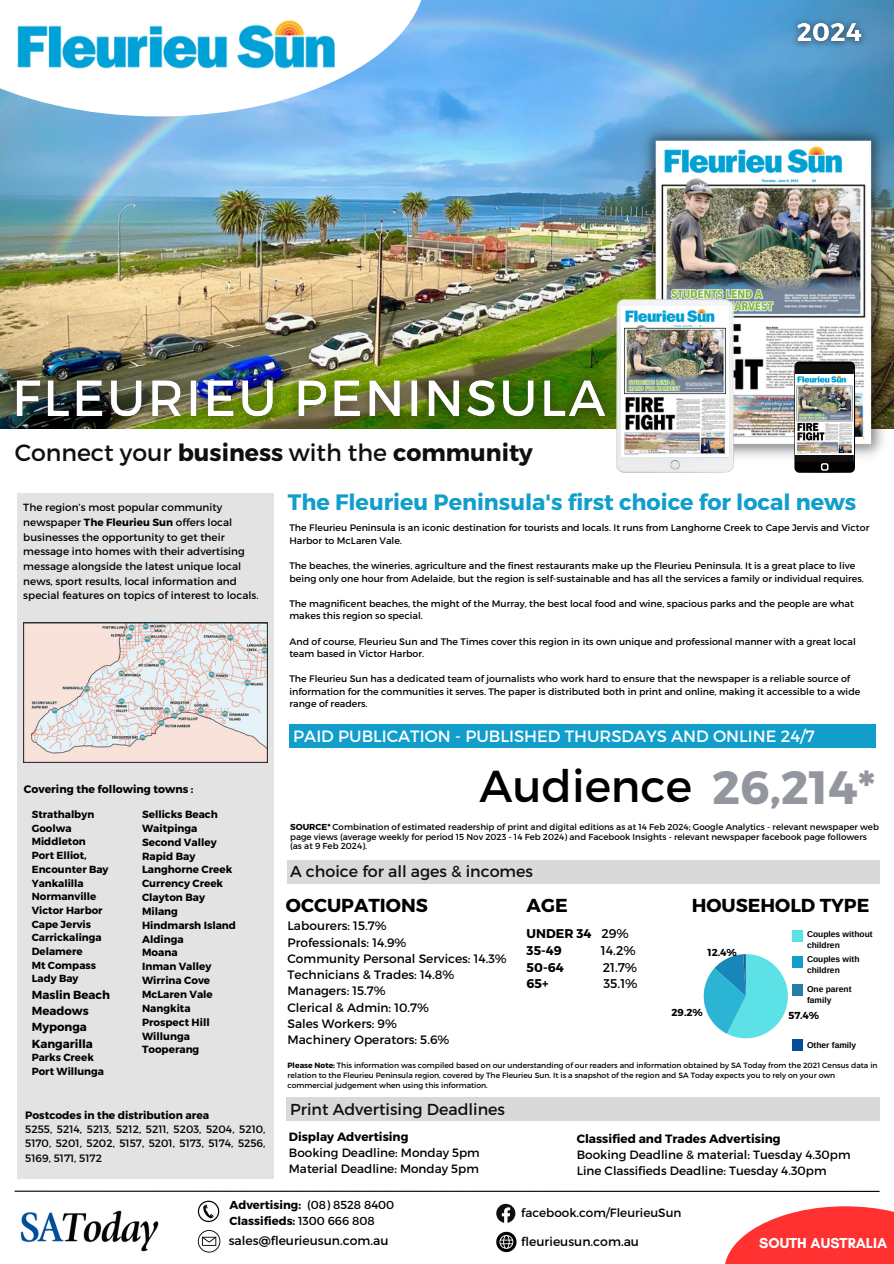
<style>
.page{position:relative;width:894px;height:1264px;background:#fff}
.page>*{position:absolute;margin:0;border:0;box-sizing:border-box;transform-origin:0 0}
.t1{font:44.7px "Montserrat";color:#000}
.t2{font:23.55px "Montserrat";color:#100f0d}
.t3{font:700 22.2px "Montserrat";color:#119ecb}
.t4{font:700 18.75px "Montserrat";color:#000}
.t5{font:16.35px "Montserrat";color:#fff}
.t6{font:15.9px "Montserrat";color:#100f0d}
.t7{font:700 14.7px "Glacial Indifference";color:#fff}
.t8{font:700 12.6px "Montserrat";color:#000}
.t9{font:12.6px "Montserrat";color:#000}
.t10{font:12.45px "Montserrat";color:#000}
.t11{font:12.15px "Montserrat";color:#000}
.t12{font:12px "Montserrat";color:#000}
.t13{font:700 12px "Montserrat";color:#000}
.t14{font:700 11.7px/16.2px "Montserrat";color:#000}
.t15{font:700 11.55px "Montserrat";color:#000}
.t16{font:700 10.95px "Montserrat";color:#000}
.t17{font:10.65px/14.2px "Montserrat";color:#000;text-align:justify}
.t18{font:700 10.65px "Montserrat";color:#000}
.t19{font:700 10.35px/13.8px "Montserrat";color:#000}
.t20{font:10.35px/14.7px "Montserrat";letter-spacing:.005em;color:#000}
.t21{font:700 10.2px "Montserrat";color:#000}
.t22{font:9.45px/12.6px "Montserrat";color:#000}
.t23{font:8.7px/9.4px "Montserrat";color:#000}
.t24{font:700 8.4px/11.2px "Arimo";color:#000}
.t25{font:7.65px/10.2px "Montserrat";color:#000}
.s1{font-weight:700}
.s2{font-weight:700;font-size:46.65px;color:#93969e}
.s3{font-weight:400}
</style>
<div class="page">
<div style="left:289px;top:724px;width:586px;height:24px;background:#119ecb"></div>
<div style="left:17px;top:493px;width:257px;height:685px;background:#e3e3e3"></div>
<img style="left:0;top:0;width:893px;height:428px">
<img style="left:632px;top:119px;width:260px;height:347px">
<svg style="left:0;top:0;width:426px;height:116px"></svg>
<svg style="left:725px;top:1206px;width:168px;height:57px;fill:#ff3131"></svg>
<div style="left:287px;top:860px;width:592px;height:24px;background:#d9d9d9"></div>
<div style="left:286px;top:1097px;width:593px;height:24px;background:#d9d9d9"></div>
<svg style="left:198px;top:1200px;width:21px;height:21px"></svg>
<svg style="left:199px;top:1201px;width:19px;height:19px"></svg>
<svg style="left:203px;top:1204px;width:11px;height:14px"></svg>
<svg style="left:198px;top:1230px;width:22px;height:22px"></svg>
<svg style="left:496px;top:1231px;width:20px;height:20px"></svg>
<hr style="left:15px;top:1190px;width:864px;height:1px;background:#000">
<svg style="left:496px;top:1203px;width:19px;height:19px"></svg>
<img style="left:616px;top:299px;width:117px;height:173px">
<svg style="left:703px;top:954px;width:84px;height:84px"></svg>
<div style="left:792px;top:929px;width:10px;height:12px;background:#5ce1e6"></div>
<div style="left:792px;top:984px;width:10px;height:12px;background:#237da4"></div>
<div style="left:792px;top:956px;width:10px;height:11px;background:#119ecb"></div>
<div style="left:792px;top:1039px;width:10px;height:11px;background:#054d99"></div>
<img style="left:20px;top:1210px;width:139px;height:42px">
<svg style="left:794px;top:361px;width:60px;height:112px"></svg>
<div style="left:795px;top:364px;width:57px;height:97px;background:#100f0d"></div>
<img style="left:15px;top:19px;width:324px;height:51px">
<img style="left:24px;top:622px;width:243px;height:140px">
<img style="left:621px;top:307px;width:106px;height:149px">
<img style="left:0;top:361px;width:626px;height:79px">
<img style="left:784px;top:10px;width:93px;height:47px">
<img style="left:795px;top:375px;width:58px;height:79px">
<p class="t2" style="left:15px;top:437px;width:519px">Connect your <span class="s1">business</span> with the <span class="s1">community</span></p>
<p class="t20" style="left:23px;top:499px;width:237px">The region’s most popular community newspaper <span class="s1">The Fleurieu Sun</span> offers local businesses the opportunity to get their message into homes with their advertising message alongside the latest unique local news, sport results, local information and special features on topics of interest to locals.</p>
<p class="t16" style="left:24px;top:782px;width:171px">Covering the following towns :</p>
<p class="t19" style="left:32px;top:807px;width:64px">Strathalbyn<br>Goolwa<br>Middleton</p>
<p class="t19" style="left:32px;top:848px;width:78px">Port Elliot,<br>Encounter Bay<br>Yankalilla<br>Normanville<br>Victor Harbor</p>
<p class="t19" style="left:32px;top:916px;width:71px">Cape Jervis<br>Carrickalinga<br>Delamere</p>
<p class="t19" style="left:32px;top:957px;width:66px">Mt Compass</p>
<p class="t19" style="left:32px;top:971px;width:48px">Lady Bay</p>
<p class="t14" style="left:32px;top:985px;width:80px">Maslin Beach<br>Meadows<br>Myponga<br>Kangarilla</p>
<p class="t19" style="left:32px;top:1050px;width:64px">Parks Creek</p>
<p class="t19" style="left:32px;top:1063px;width:74px">Port Willunga</p>
<p class="t19" style="left:142px;top:807px;width:77px">Sellicks Beach<br>Waitpinga</p>
<p class="t19" style="left:142px;top:834px;width:95px">Second Valley<br>Rapid Bay<br>Langhorne Creek<br>Currency Creek<br>Clayton Bay<br>Milang<br>Hindmarsh Island<br>Aldinga</p>
<p class="t19" style="left:142px;top:945px;width:37px">Moana</p>
<p class="t19" style="left:142px;top:959px;width:72px">Inman Valley<br>Wirrina Cove<br>McLaren Vale<br>Nangkita<br>Prospect Hill<br>Willunga<br>Tooperang</p>
<p class="t18" style="left:25px;top:1108px;width:185px">Postcodes in the distribution area</p>
<p class="t17" style="left:25px;top:1121px;width:242px">5255, 5214, 5213, 5212, 5211, 5203, 5204, 5210, 5170, 5201, 5202, 5157, 5201, 5173, 5174, 5256, 5169, 5171, 5172</p>
<p class="t3" style="left:288px;top:487px;width:570px">The Fleurieu Peninsula's first choice for local news</p>
<p class="t22" style="left:289px;top:521px;width:581px">The Fleurieu Peninsula is an iconic destination for tourists and locals. It runs from Langhorne Creek to Cape Jervis and Victor<br>Harbor to McLaren Vale.</p>
<p class="t22" style="left:289px;top:558px;width:576px">The beaches, the wineries, agriculture and the finest restaurants make up the Fleurieu Peninsula. It is a great place to live being only one hour from Adelaide, but the region is self-sustainable and has all the services a family or individual requires.</p>
<h5 class="t22" style="left:289px;top:596px;width:565px">The magnificent beaches, the might of the Murray, the best local food and wine, spacious parks and the people are what makes this region so special.</h5>
<h6 class="t22" style="left:289px;top:634px;width:567px">And of course, Fleurieu Sun and The Times cover this region in its own unique and professional manner with a great local team based in Victor Harbor.</h6>
<p class="t22" style="left:289px;top:672px;width:572px">The Fleurieu Sun has a dedicated team of journalists who work hard to ensure that the newspaper is a reliable source of information for the communities it serves. The paper is distributed both in print and online, making it accessible to a wide range of readers.</p>
<p class="t5" style="left:293px;top:726px;width:523px">PAID PUBLICATION - PUBLISHED THURSDAYS AND ONLINE 24/7</p>
<p class="t1" style="left:479px;top:757px;width:397px">Audience <span class="s2">26,214*</span></p>
<p class="t23" style="left:290px;top:822px;width:590px"><span class="s1">SOURCE*</span> Combination of estimated readership of print and digital editions as at 14 Feb 2024; Google Analytics - relevant newspaper web page views (average weekly for period 15 Nov 2023 - 14 Feb 2024) and Facebook Insights - relevant newspaper facebook page followers (as at 9 Feb 2024).</p>
<p class="t6" style="left:290px;top:861px;width:244px">A choice for all ages &amp; incomes</p>
<p class="t4" style="left:286px;top:892px;width:143px">OCCUPATIONS</p>
<p class="t4" style="left:526px;top:892px;width:43px">AGE</p>
<p class="t8" style="left:526px;top:925px;width:104px">UNDER 34 <span class="s3">29%</span></p>
<p class="t8" style="left:526px;top:942px;width:37px">35-49</p>
<p class="t9" style="left:600px;top:942px;width:36px">14.2%</p>
<p class="t8" style="left:526px;top:958px;width:39px">50-64</p>
<p class="t9" style="left:602px;top:958px;width:36px">21.7%</p>
<p class="t8" style="left:526px;top:975px;width:23px">65+</p>
<p class="t9" style="left:603px;top:975px;width:36px">35.1%</p>
<p class="t4" style="left:691px;top:892px;width:179px">HOUSEHOLD TYPE</p>
<p class="t24" style="left:806px;top:928px;width:67px">Couples without children</p>
<p class="t24" style="left:806px;top:953px;width:54px">Couples with children</p>
<p class="t24" style="left:806px;top:983px;width:46px">One parent family</p>
<p class="t24" style="left:806px;top:1039px;width:51px">Other family</p>
<p class="t25" style="left:287px;top:1059px;width:591px"><span class="s1">Please Note:</span> This information was compiled based on our understanding of our readers and information obtained by SA Today from the 2021 Census data in relation to the Fleurieu Peninsula region, covered by The Fleurieu Sun. It is a snapshot of the region and SA Today expects you to rely on your own commercial judgement when using this information.</p>
<p class="t11" style="left:287px;top:918px;width:100px">Labourers: 15.7%</p>
<p class="t11" style="left:287px;top:934px;width:120px">Professionals: 14.9%</p>
<p class="t11" style="left:287px;top:950px;width:221px">Community Personal Services: 14.3%</p>
<p class="t11" style="left:287px;top:967px;width:168px">Technicians &amp; Trades: 14.8%</p>
<p class="t11" style="left:287px;top:983px;width:100px">Managers: 15.7%</p>
<p class="t11" style="left:287px;top:999px;width:143px">Clerical &amp; Admin: 10.7%</p>
<p class="t11" style="left:287px;top:1015px;width:111px">Sales Workers: 9%</p>
<p class="t11" style="left:287px;top:1032px;width:163px">Machinery Operators: 5.6%</p>
<p class="t21" style="left:707px;top:946px;width:31px">12.4%</p>
<p class="t21" style="left:671px;top:1005px;width:33px">29.2%</p>
<p class="t21" style="left:788px;top:1008px;width:32px">57.4%</p>
<p class="t6" style="left:290px;top:1099px;width:216px">Print Advertising Deadlines</p>
<p class="t13" style="left:289px;top:1128px;width:121px">Display Advertising</p>
<p class="t12" style="left:289px;top:1144px;width:192px">Booking Deadline: Monday 5pm</p>
<p class="t12" style="left:289px;top:1160px;width:191px">Material Deadline: Monday 5pm</p>
<p class="t13" style="left:576px;top:1131px;width:205px">Classified and Trades Advertising</p>
<p class="t12" style="left:576px;top:1147px;width:275px">Booking Deadline &amp; material: Tuesday 4.30pm</p>
<p class="t12" style="left:576px;top:1163px;width:251px">Line Classifieds Deadline: Tuesday 4.30pm</p>
<p class="t15" style="left:229px;top:1197px;width:166px">Advertising: <span class="s3">(08) 8528 8400</span></p>
<h2 class="t15" style="left:229px;top:1212px;width:147px">Classifieds: <span class="s3">1300 666 808</span></h2>
<p class="t10" style="left:229px;top:1232px;width:161px">sales@fleurieusun.com.au</p>
<p class="t12" style="left:521px;top:1204px;width:162px">facebook.com/FleurieuSun</p>
<h3 class="t10" style="left:521px;top:1233px;width:119px">fleurieusun.com.au</h3>
<p class="t7" style="left:758px;top:1234px;width:130px">SOUTH AUSTRALIA</p>
</div>
